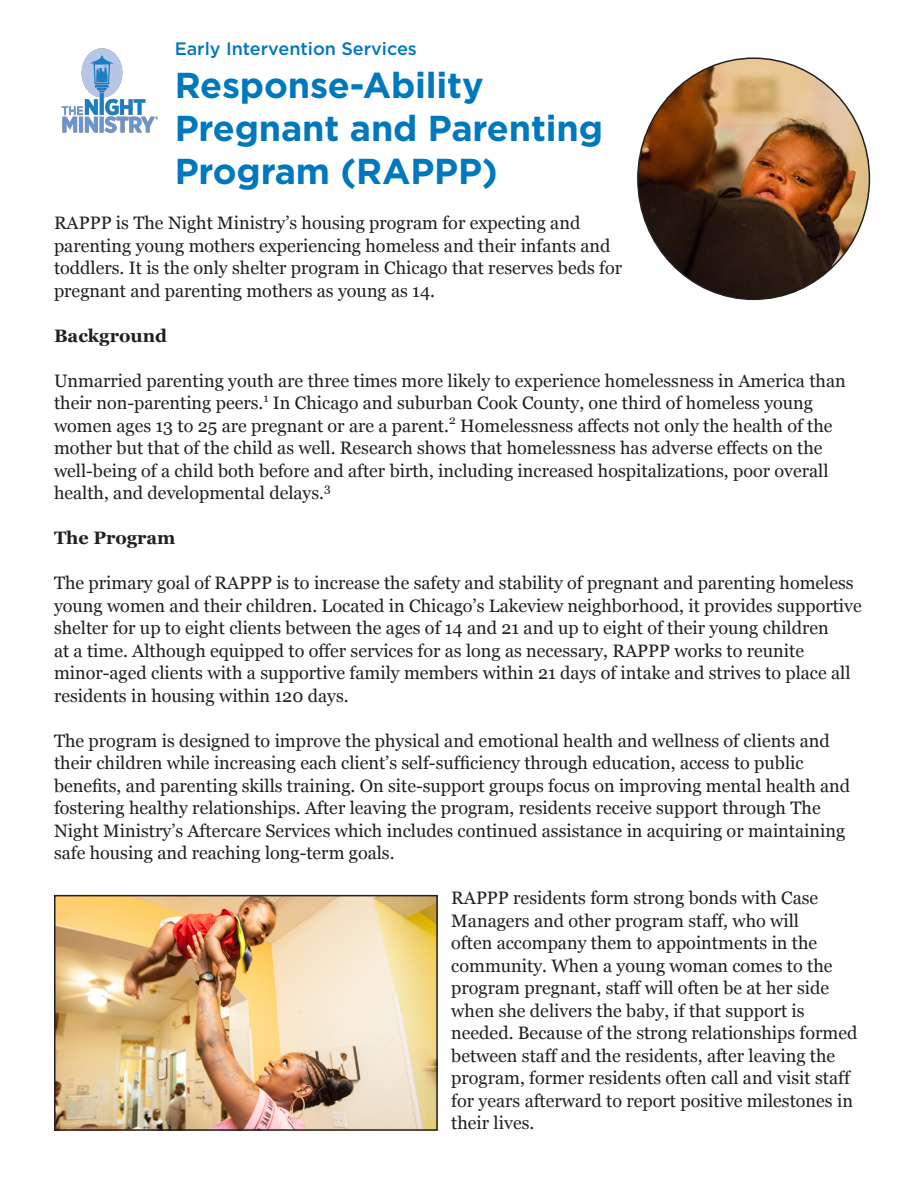
<style>
.page{position:relative;width:918px;height:1188px;background:#fff}
.page>*{position:absolute;margin:0;border:0;box-sizing:border-box;transform-origin:0 0}
.t1{font:700 36px/43.2px "Gotham";letter-spacing:-.005em;color:#0078bd}
.t2{font:18px/22.5px "Georgia";color:#231f20}
.t3{font:500 18px "Gotham";color:#0078bd}
.t4{font:700 18px "Georgia";color:#231f20}
</style>
<div class="page">
<img style="left:638px;top:60px;width:231px;height:239px">
<img style="left:61px;top:48px;width:97px;height:85px">
<img style="left:57px;top:898px;width:378px;height:230px">
<div style="left:54px;top:895px;width:384px;height:236px;border:2px solid #231f20"></div>
<p class="t3" style="left:175px;top:37px;width:244px">Early Intervention Services</p>
<p class="t1" style="left:175px;top:63px;width:430px">Response-Ability<br>Pregnant and Parenting<br>Program (RAPPP)</p>
<p class="t2" style="left:54px;top:212px;width:570px">RAPPP is The Night Ministry’s housing program for expecting and parenting young mothers experiencing homeless and their infants and toddlers. It is the only shelter program in Chicago that reserves beds for pregnant and parenting mothers as young as 14.</p>
<p class="t4" style="left:54px;top:324px;width:115px">Background</p>
<p class="t2" style="left:54px;top:370px;width:793px">Unmarried parenting youth are three times more likely to experience homelessness in America than their non-parenting peers.<sup>1</sup> In Chicago and suburban Cook County, one third of homeless young women ages 13 to 25 are pregnant or are a parent.<sup>2</sup> Homelessness affects not only the health of the mother but that of the child as well. Research shows that homelessness has adverse effects on the well-being of a child both before and after birth, including increased hospitalizations, poor overall health, and developmental delays.<sup>3</sup></p>
<p class="t4" style="left:54px;top:527px;width:123px">The Program</p>
<p class="t2" style="left:54px;top:572px;width:809px">The primary goal of RAPPP is to increase the safety and stability of pregnant and parenting homeless young women and their children. Located in Chicago’s Lakeview neighborhood, it provides supportive shelter for up to eight clients between the ages of 14 and 21 and up to eight of their young children<br>at a time. Although equipped to offer services for as long as necessary, RAPPP works to reunite minor-aged clients with a supportive family members within 21 days of intake and strives to place all residents in housing within 120 days.</p>
<p class="t2" style="left:54px;top:730px;width:798px">The program is designed to improve the physical and emotional health and wellness of clients and their children while increasing each client’s self-sufficiency through education, access to public benefits, and parenting skills training. On site-support groups focus on improving mental health and fostering healthy relationships. After leaving the program, residents receive support through The Night Ministry’s Aftercare Services which includes continued assistance in acquiring or maintaining safe housing and reaching long-term goals.</p>
<p class="t2" style="left:451px;top:887px;width:408px">RAPPP residents form strong bonds with Case Managers and other program staff, who will<br>often accompany them to appointments in the community. When a young woman comes to the program pregnant, staff will often be at her side when she delivers the baby, if that support is needed. Because of the strong relationships formed between staff and the residents, after leaving the program, former residents often call and visit staff for years afterward to report positive milestones in their lives.</p>
</div>
